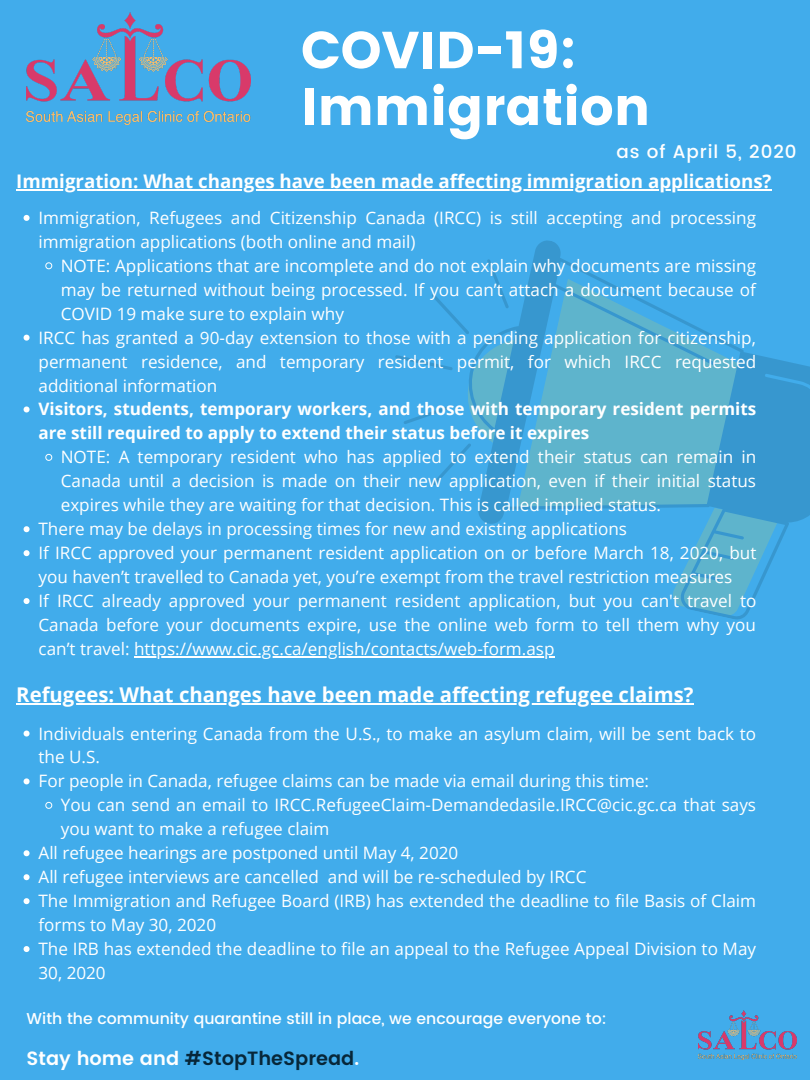
<style>
.page{position:relative;width:810px;height:1080px;background:#41aceb}
.page>*{position:absolute;margin:0;border:0;box-sizing:border-box;transform-origin:0 0}
.t1{font:52px/56.8px "Poppins";color:#fff}
.t2{font:700 20.31px "Open Sans";color:#fff}
.t3{font:600 19.19px "Poppins";color:#072739}
.t4{font:700 18.75px "Open Sans";color:#fff}
.t5{font:500 18.31px "Poppins";letter-spacing:.05em;color:#fff}
.t6{font:17.12px/23.9px "Open Sans";color:#fff}
.t7{font:700 17.12px/23.9px "Open Sans";color:#fff}
.t8{font:500 15.69px "Poppins";color:#fff}
.s1{color:#fff}
</style>
<div class="page">
<svg style="left:395px;top:240px;width:415px;height:380px"></svg>
<div style="left:755px;top:374px;width:55px;height:63px;background:#3797cf"></div>
<img style="left:27px;top:13px;width:223px;height:111px">
<img style="left:698px;top:1010px;width:99px;height:50px">
<hr style="left:16px;top:189px;width:756px;height:2px;background:#fff">
<svg style="left:24px;top:215px;width:6px;height:6px"></svg>
<svg style="left:45px;top:262px;width:7px;height:7px"></svg>
<svg style="left:24px;top:335px;width:6px;height:6px"></svg>
<svg style="left:24px;top:406px;width:6px;height:6px"></svg>
<svg style="left:45px;top:454px;width:7px;height:7px"></svg>
<svg style="left:24px;top:526px;width:6px;height:6px"></svg>
<svg style="left:24px;top:550px;width:6px;height:6px"></svg>
<svg style="left:24px;top:598px;width:6px;height:6px"></svg>
<hr style="left:134px;top:656px;width:421px;height:2px;background:#fff">
<hr style="left:16px;top:703px;width:678px;height:2px;background:#fff">
<svg style="left:24px;top:731px;width:6px;height:6px"></svg>
<svg style="left:24px;top:778px;width:6px;height:6px"></svg>
<svg style="left:45px;top:802px;width:7px;height:7px"></svg>
<svg style="left:24px;top:850px;width:6px;height:6px"></svg>
<svg style="left:24px;top:874px;width:6px;height:6px"></svg>
<svg style="left:24px;top:898px;width:6px;height:6px"></svg>
<svg style="left:24px;top:946px;width:6px;height:6px"></svg>
<h1 class="t1" style="left:301px;top:22px;width:351px">COVID-19:<br>Immigration</h1>
<p class="t5" style="left:616px;top:141px;width:182px">as of April 5, 2020</p>
<p class="t4" style="left:16px;top:168px;width:757px">Immigration: What changes have been made affecting immigration applications?</p>
<p class="t6" style="left:39px;top:205px;width:719px">Immigration, Refugees and Citizenship Canada (IRCC) is still accepting and processing immigration applications (both online and mail)</p>
<p class="t6" style="left:61px;top:253px;width:697px">NOTE: Applications that are incomplete and do not explain why documents are missing</p>
<p class="t6" style="left:61px;top:277px;width:697px">may be returned without being processed. If you can’t attach a document because of</p>
<p class="t6" style="left:61px;top:301px;width:285px">COVID 19 make sure to explain why</p>
<p class="t6" style="left:39px;top:325px;width:719px">IRCC has granted a 90-day extension to those with a pending application for citizenship,</p>
<p class="t6" style="left:39px;top:349px;width:719px">permanent residence, and temporary resident permit, for which IRCC requested</p>
<p class="t6" style="left:39px;top:373px;width:180px">additional information</p>
<p class="t7" style="left:39px;top:397px;width:719px">Visitors, students, temporary workers, and those with temporary resident permits are still required to apply to extend their status before it expires</p>
<p class="t6" style="left:61px;top:445px;width:697px">NOTE: A temporary resident who has applied to extend their status can remain in</p>
<p class="t6" style="left:61px;top:469px;width:697px">Canada until a decision is made on their new application, even if their initial status</p>
<p class="t6" style="left:61px;top:493px;width:602px">expires while they are waiting for that decision. This is called implied status.</p>
<p class="t6" style="left:39px;top:517px;width:590px">There may be delays in processing times for new and existing applications</p>
<p class="t6" style="left:39px;top:541px;width:719px">If IRCC approved your permanent resident application on or before March 18, 2020, but</p>
<p class="t6" style="left:39px;top:564px;width:695px">you haven’t travelled to Canada yet, you’re exempt from the travel restriction measures</p>
<p class="t6" style="left:39px;top:588px;width:719px">If IRCC already approved your permanent resident application, but you can't travel to</p>
<p class="t6" style="left:39px;top:612px;width:719px">Canada before your documents expire, use the online web form to tell them why you</p>
<p class="t6" style="left:39px;top:636px;width:518px">can’t travel: https://www.cic.gc.ca/english/contacts/web-form.asp</p>
<p class="t2" style="left:16px;top:680px;width:679px">Refugees: What changes have been made affecting refugee claims?</p>
<p class="t6" style="left:39px;top:721px;width:719px">Individuals entering Canada from the U.S., to make an asylum claim, will be sent back to the U.S.<br>For people in Canada, refugee claims can be made via email during this time:</p>
<p class="t6" style="left:61px;top:793px;width:697px">You can send an email to IRCC.RefugeeClaim-Demandedasile.IRCC@cic.gc.ca that says</p>
<p class="t6" style="left:61px;top:817px;width:270px">you want to make a refugee claim</p>
<p class="t6" style="left:39px;top:841px;width:421px">All refugee hearings are postponed until May 4, 2020</p>
<p class="t6" style="left:39px;top:865px;width:549px">All refugee interviews are cancelled and will be re-scheduled by IRCC</p>
<p class="t6" style="left:39px;top:889px;width:719px">The Immigration and Refugee Board (IRB) has extended the deadline to file Basis of Claim</p>
<p class="t6" style="left:39px;top:912px;width:179px">forms to May 30, 2020</p>
<p class="t6" style="left:39px;top:936px;width:719px">The IRB has extended the deadline to file an appeal to the Refugee Appeal Division to May</p>
<p class="t6" style="left:39px;top:960px;width:69px">30, 2020</p>
<p class="t8" style="left:27px;top:1009px;width:581px">With the community quarantine still in place, we encourage everyone to:</p>
<p class="t3" style="left:27px;top:1047px;width:334px"><span class="s1">Stay home and</span> #StopTheSpread<span class="s1">.</span></p>
</div>
